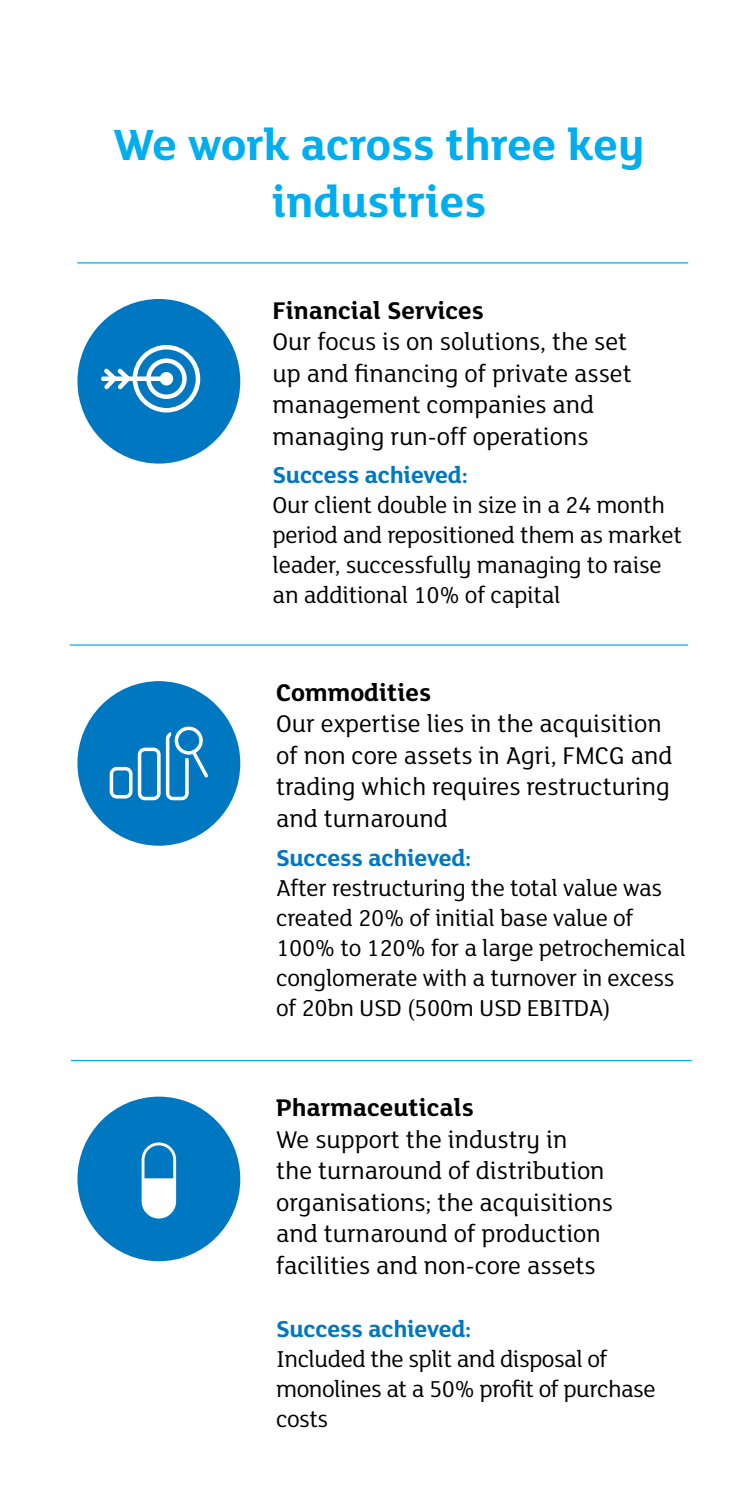
<style>
.page{position:relative;width:745px;height:1489px;background:#fff}
.page>*{position:absolute;margin:0;border:0;box-sizing:border-box;transform-origin:0 0}
.t1{font:700 47.5px/57px "FS Lola";color:#00aeef;text-align:center}
.t2{font:26.25px/31.5px "FS Lola";color:#000}
.t3{font:700 26.25px "FS Lola";color:#000}
.t4{font:25px/30px "FS Lola";letter-spacing:-.01em;color:#000}
.t5{font:700 25px "FS Lola";letter-spacing:-.01em;color:#0077c1}
</style>
<div class="page">
<hr style="left:77px;top:262px;width:610px;height:1px;background:#00aeef">
<hr style="left:70px;top:644px;width:617px;height:1px;background:#00aeef">
<hr style="left:71px;top:1059px;width:620px;height:2px;background:#00aeef">
<div style="left:77px;top:299px;width:163px;height:164px;background:#0077c1;border-radius:50%"></div>
<div style="left:77px;top:681px;width:163px;height:164px;background:#0077c1;border-radius:50%"></div>
<div style="left:77px;top:1096px;width:163px;height:165px;background:#0077c1;border-radius:50%"></div>
<svg style="left:110px;top:767px;width:22px;height:31px"></svg>
<svg style="left:138px;top:747px;width:22px;height:53px"></svg>
<svg style="left:166px;top:726px;width:42px;height:74px"></svg>
<svg style="left:141px;top:1142px;width:35px;height:76px"></svg>
<svg style="left:101px;top:345px;width:99px;height:67px"></svg>
<p class="t1" style="left:113px;top:113px;width:532px">We work across three key industries</p>
<p class="t3" style="left:272px;top:292px;width:213px">Financial Services</p>
<p class="t2" style="left:272px;top:325px;width:360px">Our focus is on solutions, the set up and financing of private asset management companies and managing run-off operations</p>
<p class="t5" style="left:272px;top:458px;width:197px">Success achieved:</p>
<p class="t4" style="left:272px;top:489px;width:410px">Our client double in size in a 24 month period and repositioned them as market leader, successfully managing to raise an additional 10% of capital</p>
<p class="t3" style="left:276px;top:674px;width:156px">Commodities</p>
<p class="t2" style="left:276px;top:707px;width:397px">Our expertise lies in the acquisition of non core assets in Agri, FMCG and trading which requires restructuring and turnaround</p>
<p class="t5" style="left:276px;top:840px;width:197px">Success achieved:</p>
<p class="t4" style="left:276px;top:871px;width:411px">After restructuring the total value was created 20% of initial base value of 100% to 120% for a large petrochemical conglomerate with a turnover in excess of 20bn USD (500m USD EBITDA)</p>
<p class="t3" style="left:276px;top:1089px;width:199px">Pharmaceuticals</p>
<p class="t2" style="left:276px;top:1122px;width:338px">We support the industry in<br>the turnaround of distribution organisations; the acquisitions and turnaround of production facilities and non-core assets</p>
<p class="t5" style="left:276px;top:1311px;width:197px">Success achieved:</p>
<p class="t4" style="left:276px;top:1342px;width:381px">Included the split and disposal of monolines at a 50% profit of purchase costs</p>
</div>
